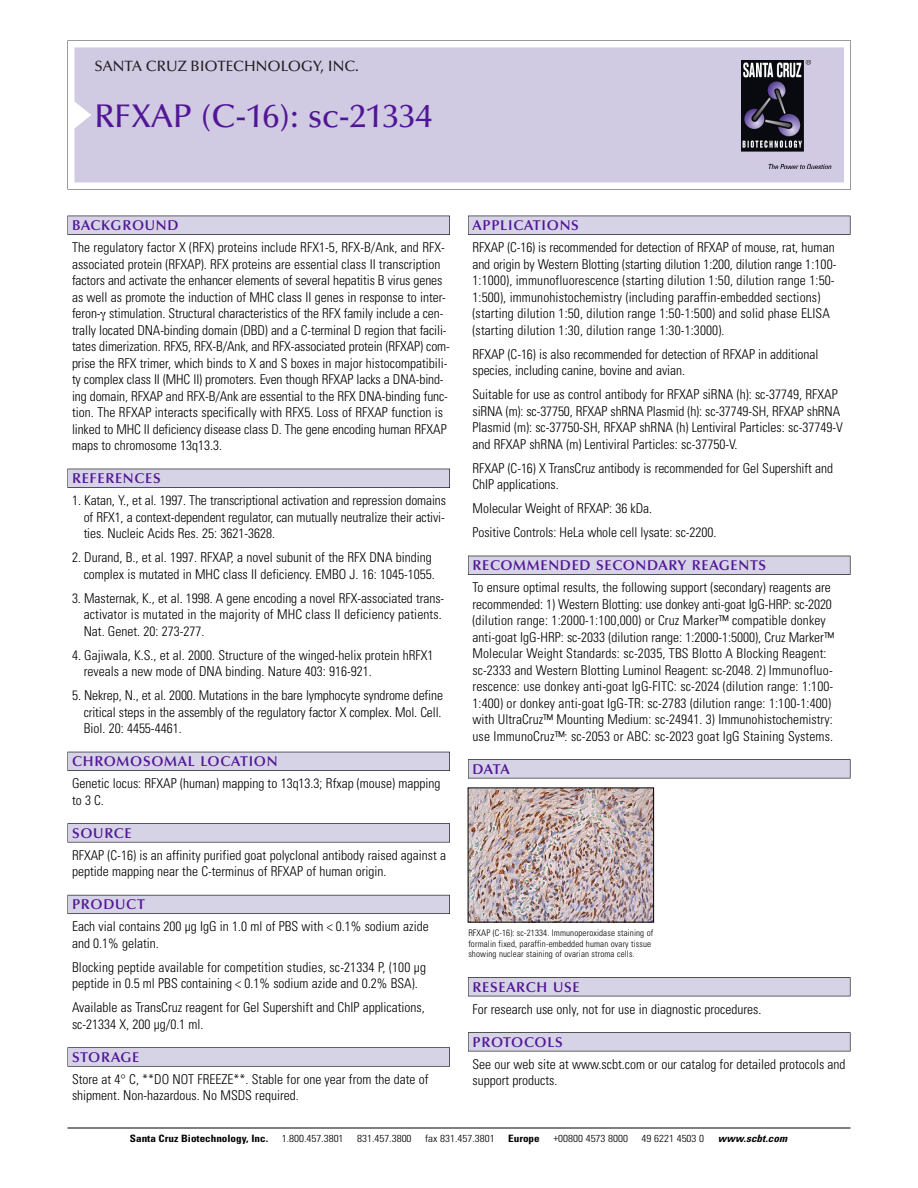
<style>
.page{position:relative;width:918px;height:1188px;background:#fff}
.page>*{position:absolute;margin:0;border:0;box-sizing:border-box;transform-origin:0 0}
.t1{font:500 33px "Optima";color:#511695}
.t2{font:500 15px "Optima";color:#231f20}
.t3{font:600 14.25px "Optima";letter-spacing:.05em;color:#511695}
.t4{font:300 condensed 13.5px/16.5px "Univers";color:#000}
.t5{font:300 condensed 10.2px "Univers";color:#000;scale:1.1 1}
.t6{font:700 condensed 10.2px "Univers";color:#000;scale:1.1 1}
.t7{font:italic 700 condensed 10.2px "Univers";letter-spacing:.005em;color:#000;scale:1.1 1}
.t8{font:300 condensed 9px/10.5px "Univers";letter-spacing:.015em;color:#000}
</style>
<div class="page">
<svg style="left:68px;top:40px;width:783px;height:149px"></svg>
<div style="left:74px;top:47px;width:770px;height:135px;background:#d1cae3"></div>
<img style="left:741px;top:60px;width:90px;height:108px">
<div style="left:68px;top:216px;width:382px;height:19px;background:#525155"></div>
<div style="left:68px;top:216px;width:381px;height:18px;background:#d7d3e7"></div>
<div style="left:68px;top:469px;width:382px;height:19px;background:#515055"></div>
<div style="left:68px;top:469px;width:381px;height:18px;background:#d7d3e7"></div>
<div style="left:68px;top:752px;width:382px;height:19px;background:#525158"></div>
<div style="left:68px;top:752px;width:381px;height:18px;background:#d7d3e7"></div>
<div style="left:68px;top:823px;width:382px;height:19px;background:#575759"></div>
<div style="left:68px;top:824px;width:381px;height:18px;background:#d7d3e7"></div>
<div style="left:68px;top:895px;width:382px;height:19px;background:#5b5a62"></div>
<div style="left:68px;top:895px;width:381px;height:18px;background:#d7d3e7"></div>
<div style="left:68px;top:1047px;width:382px;height:20px;background:#626263"></div>
<div style="left:68px;top:1048px;width:381px;height:18px;background:#d7d3e7"></div>
<div style="left:468px;top:216px;width:382px;height:19px;background:#525155"></div>
<div style="left:468px;top:216px;width:382px;height:18px;background:#d7d3e7"></div>
<div style="left:468px;top:556px;width:382px;height:19px;background:#515055"></div>
<div style="left:468px;top:556px;width:382px;height:18px;background:#d7d3e7"></div>
<div style="left:468px;top:759px;width:382px;height:19px;background:#545357"></div>
<div style="left:468px;top:760px;width:382px;height:18px;background:#d7d3e7"></div>
<div style="left:468px;top:977px;width:382px;height:19px;background:#525155"></div>
<div style="left:468px;top:978px;width:382px;height:18px;background:#d7d3e7"></div>
<div style="left:468px;top:1032px;width:382px;height:19px;background:#545357"></div>
<div style="left:468px;top:1033px;width:382px;height:18px;background:#d7d3e7"></div>
<hr style="left:68px;top:1128px;width:782px;height:1px;background:#000">
<img style="left:470px;top:790px;width:182px;height:130px">
<p class="t2" style="left:94px;top:61px;width:266px">SANTA CRUZ BIOTECHNOLOGY, INC.</p>
<h1 class="t1" style="left:94px;top:103px;width:339px">RFXAP (C-16): sc-21334</h1>
<p class="t3" style="left:72px;top:219px;width:108px">BACKGROUND</p>
<p class="t4" style="left:72px;top:240px;width:379px">The regulatory factor X (RFX) proteins include RFX1-5, RFX-B/Ank, and RFX&shy;associated protein (RFXAP). RFX proteins are essential class II transcription factors and activate the enhancer elements of several hepatitis B virus genes as well as promote the induction of MHC class II genes in response to inter&shy;feron- stimulation. Structural characteristics of the RFX family include a cen&shy;trally located DNA-binding domain (DBD) and a C-terminal D region that facili&shy;tates dimerization. RFX5, RFX-B/Ank, and RFX-associated protein (RFXAP) com&shy;prise the RFX trimer, which binds to X and S boxes in major histocompatibili&shy;ty complex class II (MHC II) promoters. Even though RFXAP lacks a DNA-bind&shy;ing domain, RFXAP and RFX-B/Ank are essential to the RFX DNA-binding func&shy;tion. The RFXAP interacts specifically with RFX5. Loss of RFXAP function is linked to MHC II deficiency disease class D. The gene encoding human RFXAP maps to chromosome 13q13.3.</p>
<p class="t3" style="left:72px;top:473px;width:90px">REFERENCES</p>
<p class="t4" style="left:84px;top:493px;width:364px;text-align:justify;text-indent:-12px">1. Katan, Y., et al. 1997. The transcriptional activation and repression domains of RFX1, a context-dependent regulator, can mutually neutralize their activi&shy;ties. Nucleic Acids Res. 25: 3621-3628.</p>
<p class="t4" style="left:72px;top:550px;width:364px;text-align:right">2. Durand, B., et al. 1997. RFXAP, a novel subunit of the RFX DNA binding complex is mutated in MHC class II deficiency. EMBO J. 16: 1045-1055.</p>
<p class="t4" style="left:84px;top:591px;width:362px;text-indent:-12px">3. Masternak, K., et al. 1998. A gene encoding a novel RFX-associated trans&shy;activator is mutated in the majority of MHC class II deficiency patients.<br>Nat. Genet. 20: 273-277.</p>
<p class="t4" style="left:84px;top:648px;width:351px;text-indent:-12px">4. Gajiwala, K.S., et al. 2000. Structure of the winged-helix protein hRFX1 reveals a new mode of DNA binding. Nature 403: 916-921.</p>
<p class="t4" style="left:84px;top:688px;width:361px;text-align:justify;text-indent:-12px">5. Nekrep, N., et al. 2000. Mutations in the bare lymphocyte syndrome define critical steps in the assembly of the regulatory factor X complex. Mol. Cell.<br>Biol. 20: 4455-4461.</p>
<p class="t3" style="left:72px;top:756px;width:207px">CHROMOSOMAL LOCATION</p>
<p class="t4" style="left:72px;top:776px;width:370px">Genetic locus: RFXAP (human) mapping to 13q13.3; Rfxap (mouse) mapping to 3 C.</p>
<p class="t3" style="left:72px;top:827px;width:61px">SOURCE</p>
<p class="t4" style="left:72px;top:848px;width:376px">RFXAP (C-16) is an affinity purified goat polyclonal antibody raised against a peptide mapping near the C-terminus of RFXAP of human origin.</p>
<p class="t3" style="left:72px;top:899px;width:74px">PRODUCT</p>
<p class="t4" style="left:72px;top:919px;width:358px">Each vial contains 200 µg IgG in 1.0 ml of PBS with &lt; 0.1% sodium azide and 0.1% gelatin.</p>
<p class="t4" style="left:72px;top:960px;width:356px">Blocking peptide available for competition studies, sc-21334 P, (100 µg peptide in 0.5 ml PBS containing &lt; 0.1% sodium azide and 0.2% BSA).</p>
<p class="t4" style="left:72px;top:1000px;width:354px">Available as TransCruz reagent for Gel Supershift and ChIP applications, sc-21334 X, 200 µg/0.1 ml.</p>
<p class="t3" style="left:72px;top:1051px;width:69px">STORAGE</p>
<p class="t4" style="left:72px;top:1072px;width:358px">Store at 4° C, **DO NOT FREEZE**. Stable for one year from the date of shipment. Non-hazardous. No MSDS required.</p>
<p class="t3" style="left:473px;top:219px;width:108px">APPLICATIONS</p>
<p class="t4" style="left:473px;top:240px;width:366px">RFXAP (C-16) is recommended for detection of RFXAP of mouse, rat, human and origin by Western Blotting (starting dilution 1:200, dilution range 1:100- 1:1000), immunofluorescence (starting dilution 1:50, dilution range 1:50- 1:500), immunohistochemistry (including paraffin-embedded sections) (starting dilution 1:50, dilution range 1:50-1:500) and solid phase ELISA (starting dilution 1:30, dilution range 1:30-1:3000).</p>
<p class="t4" style="left:473px;top:347px;width:347px">RFXAP (C-16) is also recommended for detection of RFXAP in additional species, including canine, bovine and avian.</p>
<p class="t4" style="left:473px;top:387px;width:372px">Suitable for use as control antibody for RFXAP siRNA (h): sc-37749, RFXAP siRNA (m): sc-37750, RFXAP shRNA Plasmid (h): sc-37749-SH, RFXAP shRNA Plasmid (m): sc-37750-SH, RFXAP shRNA (h) Lentiviral Particles: sc-37749-V and RFXAP shRNA (m) Lentiviral Particles: sc-37750-V.</p>
<p class="t4" style="left:473px;top:461px;width:362px">RFXAP (C-16) X TransCruz antibody is recommended for Gel Supershift and<br>ChIP applications.</p>
<p class="t4" style="left:473px;top:497px;width:245px;line-height:24px">Molecular Weight of RFXAP: 36 kDa.<br>Positive Controls: HeLa whole cell lysate: sc-2200.</p>
<p class="t3" style="left:473px;top:560px;width:295px">RECOMMENDED SECONDARY REAGENTS</p>
<p class="t4" style="left:473px;top:580px;width:363px">To ensure optimal results, the following support (secondary) reagents are recommended: 1) Western Blotting: use donkey anti-goat IgG-HRP: sc-2020 (dilution range: 1:2000-1:100,000) or Cruz Marker™ compatible donkey anti-goat IgG-HRP: sc-2033 (dilution range: 1:2000-1:5000), Cruz Marker™ Molecular Weight Standards: sc-2035, TBS Blotto A Blocking Reagent: sc-2333 and Western Blotting Luminol Reagent: sc-2048. 2) Immunofluo&shy;rescence: use donkey anti-goat IgG-FITC: sc-2024 (dilution range: 1:100- 1:400) or donkey anti-goat IgG-TR: sc-2783 (dilution range: 1:100-1:400) with UltraCruz™ Mounting Medium: sc-24941. 3) Immunohistochemistry: use ImmunoCruz™: sc-2053 or ABC: sc-2023 goat IgG Staining Systems.</p>
<p class="t3" style="left:473px;top:763px;width:39px">DATA</p>
<p class="t8" style="left:468px;top:929px;width:186px">RFXAP (C-16): sc-21334. Immunoperoxidase staining of formalin fixed, paraffin-embedded human ovary tissue showing nuclear staining of ovarian stroma cells.</p>
<p class="t3" style="left:473px;top:981px;width:109px">RESEARCH USE</p>
<p class="t4" style="left:473px;top:1002px;width:290px">For research use only, not for use in diagnostic procedures.</p>
<p class="t3" style="left:473px;top:1036px;width:92px">PROTOCOLS</p>
<p class="t4" style="left:473px;top:1057px;width:375px">See our web site at www.scbt.com or our catalog for detailed protocols and support products.</p>
<p class="t6" style="left:130px;top:1135px;width:127px">Santa Cruz Biotechnology, Inc.</p>
<p class="t5" style="left:282px;top:1135px;width:58px">1.800.457.3801</p>
<p class="t5" style="left:357px;top:1135px;width:51px">831.457.3800</p>
<p class="t5" style="left:425px;top:1135px;width:65px">fax 831.457.3801</p>
<p class="t6" style="left:508px;top:1135px;width:30px">Europe</p>
<p class="t5" style="left:553px;top:1135px;width:69px">+00800 4573 8000</p>
<p class="t5" style="left:642px;top:1135px;width:58px">49 6221 4503 0</p>
<p class="t7" style="left:718px;top:1135px;width:64px">www.scbt.com</p>
</div>
